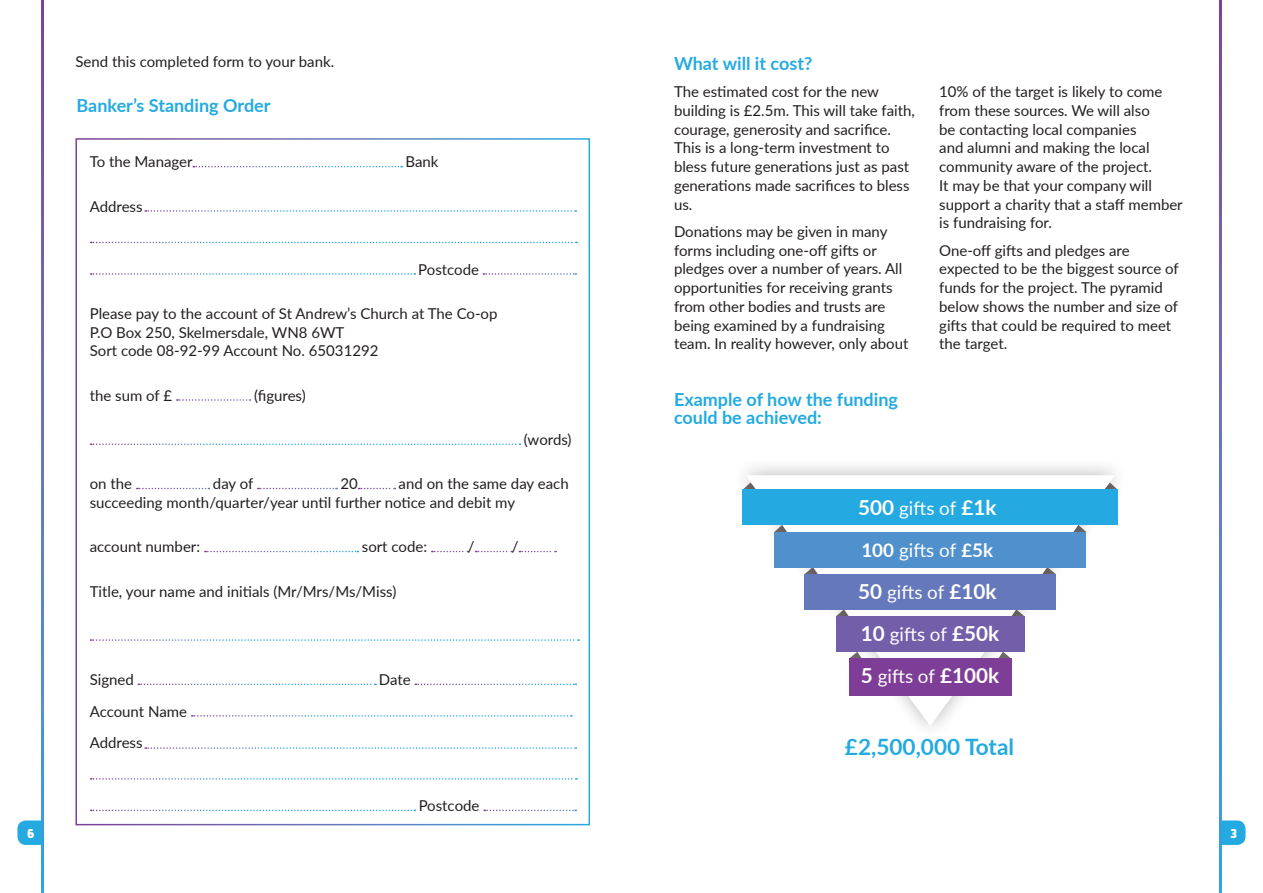
<style>
.page{position:relative;width:1263px;height:893px;background:#fff}
.page>*{position:absolute;margin:0;border:0;box-sizing:border-box;transform-origin:0 0}
.t1{font:700 22.5px "Lato";color:#24aae1}
.t2{font:18.75px "Lato";color:#fff}
.t3{font:700 18px/18.8px "Lato";color:#24aae1}
.t4{font:15px/18.8px "Lato";color:#231f20}
.t5{font:700 15px "Morl";color:#fff}
.s1{font-weight:700;font-size:20.7px}
.s2{font-weight:700}
</style>
<div class="page">
<svg style="left:1222px;top:820px;width:23px;height:25px"></svg>
<div style="left:730px;top:457px;width:400px;height:284px;background:#231f20;opacity:.32"></div>
<svg style="left:746px;top:475px;width:369px;height:251px"></svg>
<div style="left:743px;top:490px;width:375px;height:35px;background:#24aae1"></div>
<div style="left:774px;top:532px;width:312px;height:35px;background:#5090cc"></div>
<div style="left:804px;top:574px;width:252px;height:35px;background:#6578bb"></div>
<div style="left:836px;top:616px;width:189px;height:35px;background:#735fa9"></div>
<div style="left:849px;top:659px;width:162px;height:37px;background:#7e3e98"></div>
<svg style="left:17px;top:820px;width:24px;height:25px"></svg>
<svg style="left:193px;top:166px;width:209px;height:1px"></svg>
<svg style="left:145px;top:210px;width:431px;height:2px"></svg>
<svg style="left:90px;top:242px;width:487px;height:1px"></svg>
<svg style="left:90px;top:273px;width:325px;height:2px"></svg>
<svg style="left:483px;top:273px;width:93px;height:2px"></svg>
<svg style="left:177px;top:399px;width:73px;height:2px"></svg>
<svg style="left:90px;top:443px;width:430px;height:2px"></svg>
<svg style="left:137px;top:488px;width:72px;height:1px"></svg>
<svg style="left:258px;top:488px;width:79px;height:1px"></svg>
<svg style="left:358px;top:488px;width:37px;height:1px"></svg>
<svg style="left:205px;top:551px;width:153px;height:1px"></svg>
<svg style="left:432px;top:551px;width:36px;height:1px"></svg>
<svg style="left:475px;top:551px;width:37px;height:1px"></svg>
<svg style="left:519px;top:551px;width:37px;height:1px"></svg>
<svg style="left:90px;top:639px;width:489px;height:2px"></svg>
<svg style="left:138px;top:684px;width:238px;height:1px"></svg>
<svg style="left:415px;top:684px;width:161px;height:1px"></svg>
<svg style="left:192px;top:715px;width:379px;height:2px"></svg>
<svg style="left:145px;top:747px;width:431px;height:2px"></svg>
<svg style="left:90px;top:778px;width:487px;height:2px"></svg>
<svg style="left:90px;top:810px;width:325px;height:1px"></svg>
<svg style="left:484px;top:810px;width:92px;height:1px"></svg>
<div style="left:75px;top:138px;width:515px;height:687px;border:2px solid #fff"></div>
<p class="t5" style="left:27px;top:825px;width:9px">6</p>
<p class="t4" style="left:75px;top:52px;width:260px">Send this completed form to your bank.</p>
<p class="t3" style="left:77px;top:96px;width:195px">Banker’s Standing Order</p>
<p class="t4" style="left:90px;top:152px;width:104px">To the Manager</p>
<p class="t4" style="left:405px;top:152px;width:35px">Bank</p>
<p class="t4" style="left:90px;top:196px;width:54px">Address</p>
<p class="t4" style="left:418px;top:259px;width:62px">Postcode</p>
<p class="t4" style="left:90px;top:303px;width:409px">Please pay to the account of St Andrew’s Church at The Co-op<br>P.O Box 250, Skelmersdale, WN8 6WT<br>Sort code 08-92-99 Account No. 65031292</p>
<p class="t4" style="left:90px;top:385px;width:84px">the sum of £</p>
<p class="t4" style="left:254px;top:385px;width:53px">(figures)</p>
<p class="t4" style="left:524px;top:430px;width:49px">(words)</p>
<p class="t4" style="left:90px;top:474px;width:44px">on the</p>
<p class="t4" style="left:213px;top:474px;width:42px">day of</p>
<p class="t4" style="left:340px;top:474px;width:19px">20</p>
<p class="t4" style="left:90px;top:474px;width:480px;text-indent:309px">and on the same day each succeeding month/quarter/year until further notice and debit my</p>
<p class="t4" style="left:90px;top:537px;width:112px">account number:</p>
<p class="t4" style="left:362px;top:537px;width:67px">sort code:</p>
<p class="t4" style="left:468px;top:537px;width:8px">/</p>
<p class="t4" style="left:512px;top:537px;width:8px">/</p>
<p class="t4" style="left:90px;top:581px;width:308px">Title, your name and initials (Mr/Mrs/Ms/Miss)</p>
<p class="t4" style="left:90px;top:670px;width:46px">Signed</p>
<p class="t4" style="left:379px;top:670px;width:33px">Date</p>
<p class="t4" style="left:90px;top:695px;width:99px;line-height:31.5px">Account Name<br>Address</p>
<p class="t4" style="left:419px;top:796px;width:62px">Postcode</p>
<p class="t3" style="left:674px;top:53px;width:140px">What will it cost?</p>
<p class="t4" style="left:674px;top:82px;width:242px">The estimated cost for the new building is £2.5m. This will take faith, courage, generosity and sacrifice.<br>This is a long-term investment to bless future generations just as past generations made sacrifices to bless us.</p>
<p class="t4" style="left:674px;top:221px;width:236px">Donations may be given in many forms including one-off gifts or pledges over a number of years. All opportunities for receiving grants from other bodies and trusts are being examined by a fundraising team. In reality however, only about</p>
<p class="t3" style="left:674px;top:389px;width:226px">Example of how the funding could be achieved:</p>
<p class="t4" style="left:939px;top:82px;width:245px">10% of the target is likely to come from these sources. We will also<br>be contacting local companies<br>and alumni and making the local community aware of the project.<br>It may be that your company will support a charity that a staff member is fundraising for.</p>
<p class="t4" style="left:939px;top:240px;width:241px">One-off gifts and pledges are expected to be the biggest source of funds for the project. The pyramid below shows the number and size of gifts that could be required to meet the target.</p>
<p class="t2" style="left:858px;top:495px;width:140px"><span class="s1">500</span> gifts of <span class="s1">£1k</span></p>
<p class="t2" style="left:861px;top:537px;width:133px"><span class="s2">100</span> gifts of <span class="s2">£5k</span></p>
<p class="t2" style="left:858px;top:579px;width:140px"><span class="s1">50</span> gifts of <span class="s1">£10k</span></p>
<p class="t2" style="left:861px;top:621px;width:140px"><span class="s1">10</span> gifts of <span class="s1">£50k</span></p>
<p class="t2" style="left:861px;top:663px;width:140px"><span class="s1">5</span> gifts of <span class="s1">£100k</span></p>
<p class="t1" style="left:845px;top:730px;width:171px">£2,500,000 Total</p>
<p class="t5" style="left:1230px;top:825px;width:8px">3</p>
</div>
